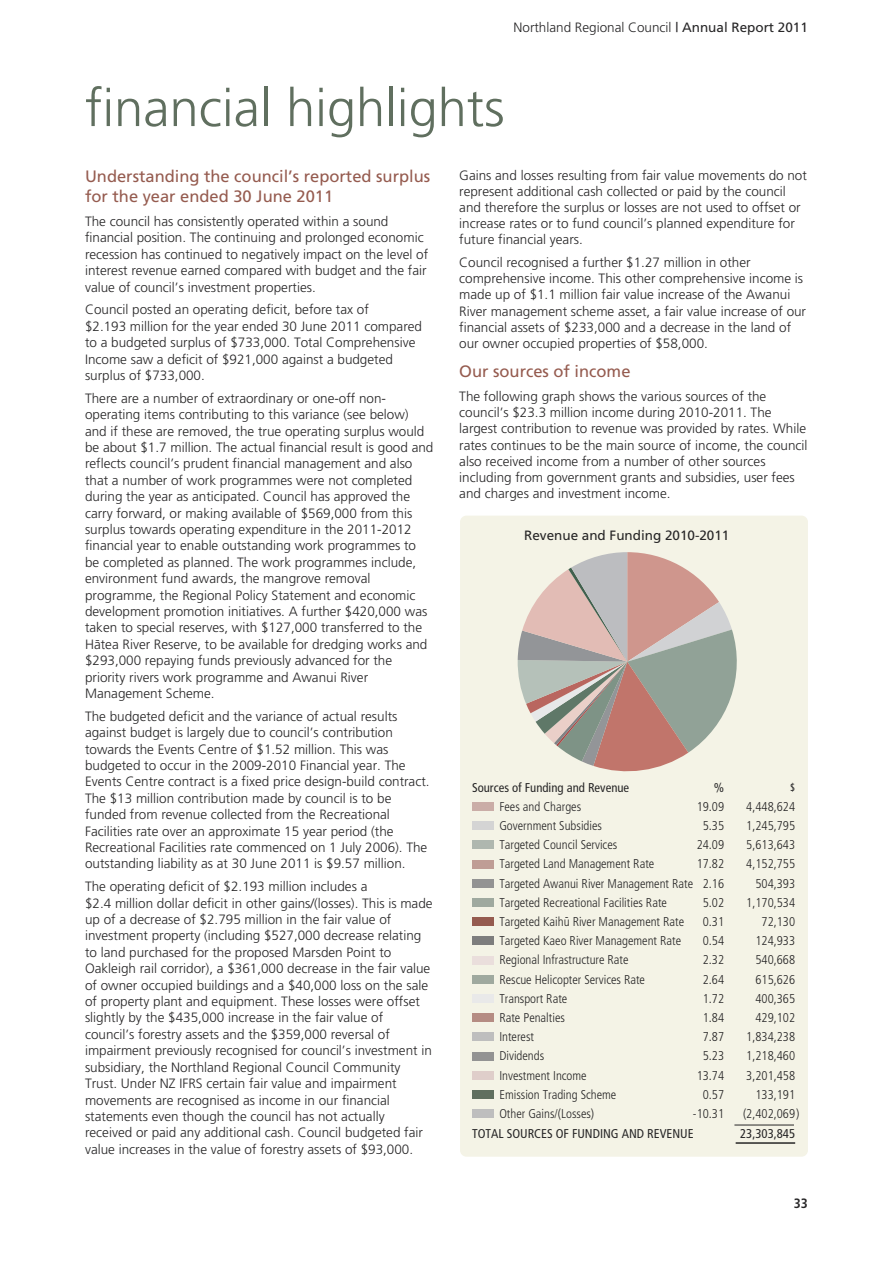
<style>
.page{position:relative;width:893px;height:1263px;background:#fff}
.page>*{position:absolute;margin:0;border:0;box-sizing:border-box;transform-origin:0 0}
.t1{font:300 52.5px "Frutiger Maori";color:#606f5f}
.t2{font:16.5px/20px "Frutiger Maori";color:#955b4f}
.t3{font:300 13.5px/16.4px "Frutiger Maori";color:#272627}
.t4{font:13.5px "Frutiger Maori";color:#272627}
.t5{font:700 condensed 13.5px "Frutiger Maori";color:#272627}
.t6{font:300 condensed 12.75px "Frutiger Maori";color:#272627}
.t7{font:condensed 12.75px "Frutiger Maori";color:#272627}
.t8{font:condensed 10.5px "Frutiger Maori";color:#272627}
.s1{font-weight:400}
</style>
<div class="page">
<div style="left:460px;top:516px;width:348px;height:641px;background:#f4f3e6;border-radius:6px"></div>
<svg style="left:518px;top:552px;width:219px;height:219px"></svg>
<div style="left:472px;top:802px;width:21px;height:9px;background:#caada7"></div>
<div style="left:472px;top:821px;width:21px;height:9px;background:#d4d4d4"></div>
<div style="left:472px;top:841px;width:21px;height:8px;background:#afb7af"></div>
<div style="left:472px;top:860px;width:21px;height:8px;background:#bf9d95"></div>
<div style="left:472px;top:879px;width:21px;height:8px;background:#939393"></div>
<div style="left:472px;top:898px;width:21px;height:9px;background:#9fa99f"></div>
<div style="left:472px;top:917px;width:21px;height:9px;background:#955b4f"></div>
<div style="left:472px;top:937px;width:21px;height:8px;background:#7d7d7d"></div>
<div style="left:472px;top:956px;width:21px;height:8px;background:#eadedc"></div>
<div style="left:472px;top:975px;width:21px;height:8px;background:#9fa99f"></div>
<div style="left:472px;top:994px;width:21px;height:9px;background:#e9e9e9"></div>
<div style="left:472px;top:1013px;width:21px;height:9px;background:#b58c83"></div>
<div style="left:472px;top:1033px;width:21px;height:8px;background:#bebebe"></div>
<div style="left:472px;top:1052px;width:21px;height:8px;background:#939393"></div>
<div style="left:472px;top:1071px;width:21px;height:8px;background:#dfceca"></div>
<div style="left:472px;top:1090px;width:21px;height:9px;background:#606f5f"></div>
<div style="left:472px;top:1109px;width:21px;height:9px;background:#bebebe"></div>
<hr style="left:734px;top:1125px;width:60px;height:1px;background:#272627">
<hr style="left:736px;top:1142px;width:59px;height:2px;background:#272627">
<p class="t3" style="left:513px;top:20px;width:296px">Northland Regional Council <span class="s1">| Annual Report 2011</span></p>
<h1 class="t1" style="left:85px;top:87px;width:421px">financial highlights</h1>
<p class="t2" style="left:85px;top:167px;width:347px">Understanding the council’s reported surplus for the year ended 30 June 2011</p>
<p class="t3" style="left:85px;top:214px;width:345px">The council has consistently operated within a sound financial position. The continuing and prolonged economic recession has continued to negatively impact on the level of interest revenue earned compared with budget and the fair value of council’s investment properties.</p>
<p class="t3" style="left:85px;top:302px;width:339px">Council posted an operating deficit, before tax of<br>$2.193 million for the year ended 30 June 2011 compared to a budgeted surplus of $733,000. Total Comprehensive Income saw a deficit of $921,000 against a budgeted surplus of $733,000.</p>
<p class="t3" style="left:85px;top:391px;width:350px">There are a number of extraordinary or one-off non&shy;operating items contributing to this variance (see below) and if these are removed, the true operating surplus would be about $1.7 million. The actual financial result is good and reflects council’s prudent financial management and also that a number of work programmes were not completed during the year as anticipated. Council has approved the carry forward, or making available of $569,000 from this surplus towards operating expenditure in the 2011-2012 financial year to enable outstanding work programmes to be completed as planned. The work programmes include, environment fund awards, the mangrove removal programme, the Regional Policy Statement and economic development promotion initiatives. A further $420,000 was taken to special reserves, with $127,000 transferred to the Hätea River Reserve, to be available for dredging works and $293,000 repaying funds previously advanced for the priority rivers work programme and Awanui River Management Scheme.</p>
<p class="t3" style="left:85px;top:709px;width:346px">The budgeted deficit and the variance of actual results against budget is largely due to council’s contribution towards the Events Centre of $1.52 million. This was budgeted to occur in the 2009-2010 Financial year. The Events Centre contract is a fixed price design-build contract.<br>The $13 million contribution made by council is to be funded from revenue collected from the Recreational Facilities rate over an approximate 15 year period (the Recreational Facilities rate commenced on 1 July 2006). The outstanding liability as at 30 June 2011 is $9.57 million.</p>
<p class="t3" style="left:85px;top:879px;width:349px">The operating deficit of $2.193 million includes a<br>$2.4 million dollar deficit in other gains/(losses). This is made up of a decrease of $2.795 million in the fair value of investment property (including $527,000 decrease relating to land purchased for the proposed Marsden Point to Oakleigh rail corridor), a $361,000 decrease in the fair value of owner occupied buildings and a $40,000 loss on the sale of property plant and equipment. These losses were offset slightly by the $435,000 increase in the fair value of council’s forestry assets and the $359,000 reversal of impairment previously recognised for council’s investment in subsidiary, the Northland Regional Council Community Trust. Under NZ IFRS certain fair value and impairment movements are recognised as income in our financial statements even though the council has not actually received or paid any additional cash. Council budgeted fair value increases in the value of forestry assets of $93,000.</p>
<p class="t3" style="left:459px;top:168px;width:349px">Gains and losses resulting from fair value movements do not represent additional cash collected or paid by the council and therefore the surplus or losses are not used to offset or increase rates or to fund council’s planned expenditure for future financial years.</p>
<p class="t3" style="left:459px;top:255px;width:348px">Council recognised a further $1.27 million in other comprehensive income. This other comprehensive income is made up of $1.1 million fair value increase of the Awanui River management scheme asset, a fair value increase of our financial assets of $233,000 and a decrease in the land of our owner occupied properties of $58,000.</p>
<p class="t2" style="left:459px;top:363px;width:173px">Our sources of income</p>
<p class="t3" style="left:459px;top:389px;width:350px">The following graph shows the various sources of the council’s $23.3 million income during 2010-2011. The largest contribution to revenue was provided by rates. While rates continues to be the main source of income, the council also received income from a number of other sources including from government grants and subsidies, user fees and charges and investment income.</p>
<p class="t4" style="left:524px;top:529px;width:207px">Revenue and Funding 2010-2011</p>
<p class="t7" style="left:472px;top:782px;width:159px">Sources of Funding and Revenue</p>
<p class="t7" style="left:714px;top:782px;width:12px">%</p>
<p class="t8" style="left:790px;top:783px;width:7px">$</p>
<p class="t6" style="left:499px;top:801px;width:83px">Fees and Charges</p>
<p class="t6" style="left:697px;top:801px;width:29px">19.09</p>
<p class="t6" style="left:746px;top:801px;width:50px">4,448,624</p>
<p class="t6" style="left:499px;top:820px;width:104px">Government Subsidies</p>
<p class="t6" style="left:703px;top:820px;width:23px">5.35</p>
<p class="t6" style="left:746px;top:820px;width:50px">1,245,795</p>
<p class="t6" style="left:499px;top:839px;width:119px">Targeted Council Services</p>
<p class="t6" style="left:697px;top:839px;width:29px">24.09</p>
<p class="t6" style="left:746px;top:839px;width:50px">5,613,643</p>
<p class="t6" style="left:499px;top:859px;width:156px">Targeted Land Management Rate</p>
<p class="t6" style="left:697px;top:859px;width:29px">17.82</p>
<p class="t6" style="left:746px;top:859px;width:50px">4,152,755</p>
<p class="t6" style="left:499px;top:878px;width:226px">Targeted Awanui River Management Rate 2.16</p>
<p class="t6" style="left:755px;top:878px;width:41px">504,393</p>
<p class="t6" style="left:499px;top:897px;width:169px">Targeted Recreational Facilities Rate</p>
<p class="t6" style="left:703px;top:897px;width:23px">5.02</p>
<p class="t6" style="left:746px;top:897px;width:50px">1,170,534</p>
<p class="t6" style="left:499px;top:916px;width:186px">Targeted Kaihü River Management Rate</p>
<p class="t6" style="left:703px;top:916px;width:23px">0.31</p>
<p class="t6" style="left:762px;top:916px;width:35px">72,130</p>
<p class="t6" style="left:499px;top:935px;width:183px">Targeted Kaeo River Management Rate</p>
<p class="t6" style="left:703px;top:935px;width:23px">0.54</p>
<p class="t6" style="left:755px;top:935px;width:41px">124,933</p>
<p class="t6" style="left:499px;top:955px;width:131px">Regional Infrastructure Rate</p>
<p class="t6" style="left:703px;top:955px;width:23px">2.32</p>
<p class="t6" style="left:755px;top:955px;width:41px">540,668</p>
<p class="t6" style="left:499px;top:974px;width:147px">Rescue Helicopter Services Rate</p>
<p class="t6" style="left:703px;top:974px;width:23px">2.64</p>
<p class="t6" style="left:755px;top:974px;width:41px">615,626</p>
<p class="t6" style="left:499px;top:993px;width:69px">Transport Rate</p>
<p class="t6" style="left:703px;top:993px;width:23px">1.72</p>
<p class="t6" style="left:755px;top:993px;width:41px">400,365</p>
<p class="t6" style="left:499px;top:1012px;width:67px">Rate Penalties</p>
<p class="t6" style="left:703px;top:1012px;width:23px">1.84</p>
<p class="t6" style="left:755px;top:1012px;width:41px">429,102</p>
<p class="t6" style="left:499px;top:1031px;width:36px">Interest</p>
<p class="t6" style="left:703px;top:1031px;width:23px">7.87</p>
<p class="t6" style="left:746px;top:1031px;width:50px">1,834,238</p>
<p class="t6" style="left:499px;top:1051px;width:46px">Dividends</p>
<p class="t6" style="left:703px;top:1051px;width:23px">5.23</p>
<p class="t6" style="left:746px;top:1051px;width:50px">1,218,460</p>
<p class="t6" style="left:499px;top:1070px;width:89px">Investment Income</p>
<p class="t6" style="left:697px;top:1070px;width:29px">13.74</p>
<p class="t6" style="left:746px;top:1070px;width:50px">3,201,458</p>
<p class="t6" style="left:499px;top:1089px;width:118px">Emission Trading Scheme</p>
<p class="t6" style="left:703px;top:1089px;width:23px">0.57</p>
<p class="t6" style="left:755px;top:1089px;width:41px">133,191</p>
<p class="t6" style="left:499px;top:1108px;width:96px">Other Gains/(Losses)</p>
<p class="t6" style="left:693px;top:1108px;width:33px">-10.31</p>
<p class="t6" style="left:743px;top:1108px;width:58px">(2,402,069)</p>
<p class="t7" style="left:472px;top:1128px;width:223px">TOTAL SOURCES OF FUNDING AND REVENUE</p>
<p class="t7" style="left:740px;top:1128px;width:56px">23,303,845</p>
<p class="t5" style="left:794px;top:1198px;width:16px">33</p>
</div>
